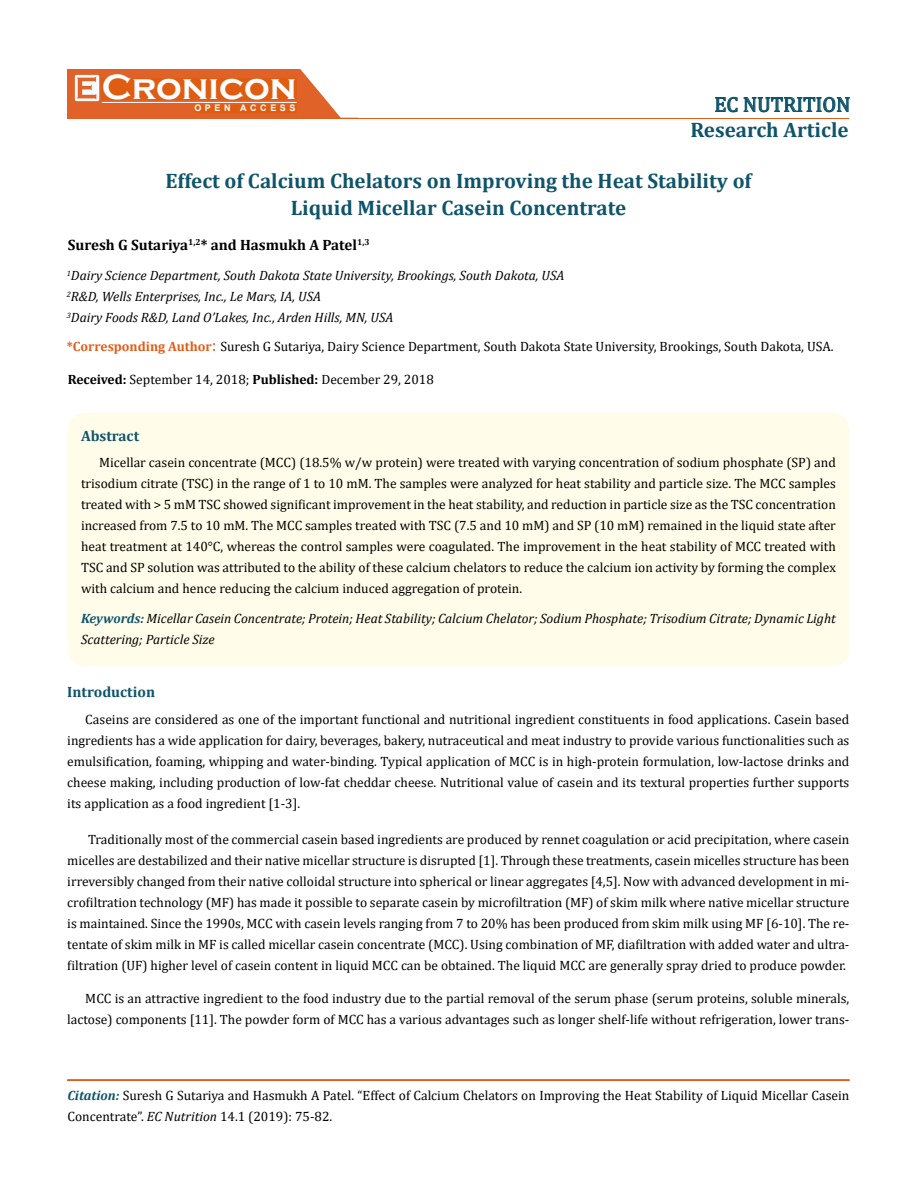
<style>
.page{position:relative;width:917px;height:1190px;background:#fff}
.page>*{position:absolute;margin:0;border:0;box-sizing:border-box;transform-origin:0 0}
.t1{font:700 36px "Copperplate Gothic";color:#fff}
.t2{font:700 21px/27px "Cambria";color:#0e546a;text-align:center}
.t3{font:21px "Cambria";color:#0e546a}
.t4{font:700 15px "Cambria";color:#000}
.t5{font:700 15px "Cambria";color:#0e546a}
.t6{font:13.5px/21px "Cambria";color:#000;text-align:justify}
.t7{font:italic 13.5px/21px "Cambria";color:#000}
.t8{font:700 9px "Arial";letter-spacing:.4em;color:#fff}
.s1{font-weight:700;color:#e05d1a}
.s2{font-size:18px;color:#e05d1a}
.s3{font-weight:700}
.s4{font-weight:700;color:#0e546a}
.s5{font-weight:700;font-style:italic;color:#0e546a}
.s6{font-style:italic}
</style>
<div class="page">
<div style="left:67px;top:70px;width:290px;height:49px;background:#e06228"></div>
<svg style="left:300px;top:69px;width:58px;height:49px"></svg>
<img style="left:75px;top:75px;width:24px;height:26px">
<div style="left:102px;top:79px;width:195px;height:21px;background:#df5d11"></div>
<div style="left:194px;top:105px;width:103px;height:7px;background:#df5d11"></div>
<svg style="left:715px;top:97px;width:135px;height:15px"></svg>
<hr style="left:102px;top:102px;width:194px;height:1px;background:#fff">
<hr style="left:279px;top:118px;width:569px;height:1px;background:#e05d1a">
<hr style="left:67px;top:1080px;width:782px;height:1px;background:#e05d1a">
<div style="left:67px;top:1079px;width:782px;height:1px;border:1px solid #e05d1a"></div>
<div style="left:68px;top:412px;width:781px;height:254px;background:#fffde9;border-radius:18px"></div>
<h1 class="t1" style="left:102px;top:68px;width:196px">Cronicon</h1>
<p class="t8" style="left:194px;top:102px;width:103px">OPEN ACCESS</p>
<h2 class="t3" style="left:714px;top:92px;width:137px">EC NUTRITION</h2>
<h2 class="t2" style="left:690px;top:116px;width:160px">Research Article</h2>
<h2 class="t2" style="left:165px;top:166px;width:587px">Effect of Calcium Chelators on Improving the Heat Stability of<br>Liquid Micellar Casein Concentrate</h2>
<p class="t4" style="left:68px;top:235px;width:303px">Suresh G Sutariya<sup>1,2</sup>* and Hasmukh A Patel<sup>1,3</sup></p>
<p class="t7" style="left:67px;top:264px;width:499px"><sup>1</sup>Dairy Science Department, South Dakota State University, Brookings, South Dakota, USA<br><sup>2</sup>R&amp;D, Wells Enterprises, Inc., Le Mars, IA, USA<br><sup>3</sup>Dairy Foods R&amp;D, Land O’Lakes, Inc., Arden Hills, MN, USA</p>
<p class="t6" style="left:67px;top:336px;width:768px"><span class="s1">*Corresponding Author</span><span class="s2">:</span> Suresh G Sutariya, Dairy Science Department, South Dakota State University, Brookings, South Dakota, USA.</p>
<p class="t6" style="left:68px;top:368px;width:368px"><span class="s3">Received:</span> September 14, 2018; <span class="s3">Published:</span> December 29, 2018</p>
<p class="t5" style="left:81px;top:425px;width:60px">Abstract</p>
<p class="t6" style="left:81px;top:451px;width:756px;text-indent:18px">Micellar casein concentrate (MCC) (18.5% w/w protein) were treated with varying concentration of sodium phosphate (SP) and trisodium citrate (TSC) in the range of 1 to 10 mM. The samples were analyzed for heat stability and particle size. The MCC samples treated with &gt; 5 mM TSC showed significant improvement in the heat stability, and reduction in particle size as the TSC concentration increased from 7.5 to 10 mM. The MCC samples treated with TSC (7.5 and 10 mM) and SP (10 mM) remained in the liquid state after heat treatment at 140°C, whereas the control samples were coagulated. The improvement in the heat stability of MCC treated with TSC and SP solution was attributed to the ability of these calcium chelators to reduce the calcium ion activity by forming the complex with calcium and hence reducing the calcium induced aggregation of protein.</p>
<p class="t7" style="left:81px;top:607px;width:756px"><span class="s4">Keywords:</span> Micellar Casein Concentrate; Protein; Heat Stability; Calcium Chelator; Sodium Phosphate; Trisodium Citrate; Dynamic Light<br>Scattering; Particle Size</p>
<p class="t5" style="left:67px;top:681px;width:89px">Introduction</p>
<p class="t6" style="left:67px;top:709px;width:783px;text-indent:18px">Caseins are considered as one of the important functional and nutritional ingredient constituents in food applications. Casein based ingredients has a wide application for dairy, beverages, bakery, nutraceutical and meat industry to provide various functionalities such as emulsification, foaming, whipping and water-binding. Typical application of MCC is in high-protein formulation, low-lactose drinks and cheese making, including production of low-fat cheddar cheese. Nutritional value of casein and its textural properties further supports its application as a food ingredient [1-3].</p>
<p class="t6" style="left:67px;top:829px;width:783px;text-indent:21px">Traditionally most of the commercial casein based ingredients are produced by rennet coagulation or acid precipitation, where casein micelles are destabilized and their native micellar structure is disrupted [1]. Through these treatments, casein micelles structure has been irreversibly changed from their native colloidal structure into spherical or linear aggregates [4,5]. Now with advanced development in mi&shy;crofiltration technology (MF) has made it possible to separate casein by microfiltration (MF) of skim milk where native micellar structure is maintained. Since the 1990s, MCC with casein levels ranging from 7 to 20% has been produced from skim milk using MF [6-10]. The re&shy;tentate of skim milk in MF is called micellar casein concentrate (MCC). Using combination of MF, diafiltration with added water and ultra&shy;filtration (UF) higher level of casein content in liquid MCC can be obtained. The liquid MCC are generally spray dried to produce powder.</p>
<p class="t6" style="left:67px;top:988px;width:783px;text-align:right">MCC is an attractive ingredient to the food industry due to the partial removal of the serum phase (serum proteins, soluble minerals, lactose) components [11]. The powder form of MCC has a various advantages such as longer shelf-life without refrigeration, lower trans-</p>
<p class="t6" style="left:67px;top:1084px;width:783px"><span class="s5">Citation:</span> Suresh G Sutariya and Hasmukh A Patel. “Effect of Calcium Chelators on Improving the Heat Stability of Liquid Micellar Casein<br>Concentrate”. <span class="s6">EC Nutrition</span> 14.1 (2019): 75-82.</p>
</div>
